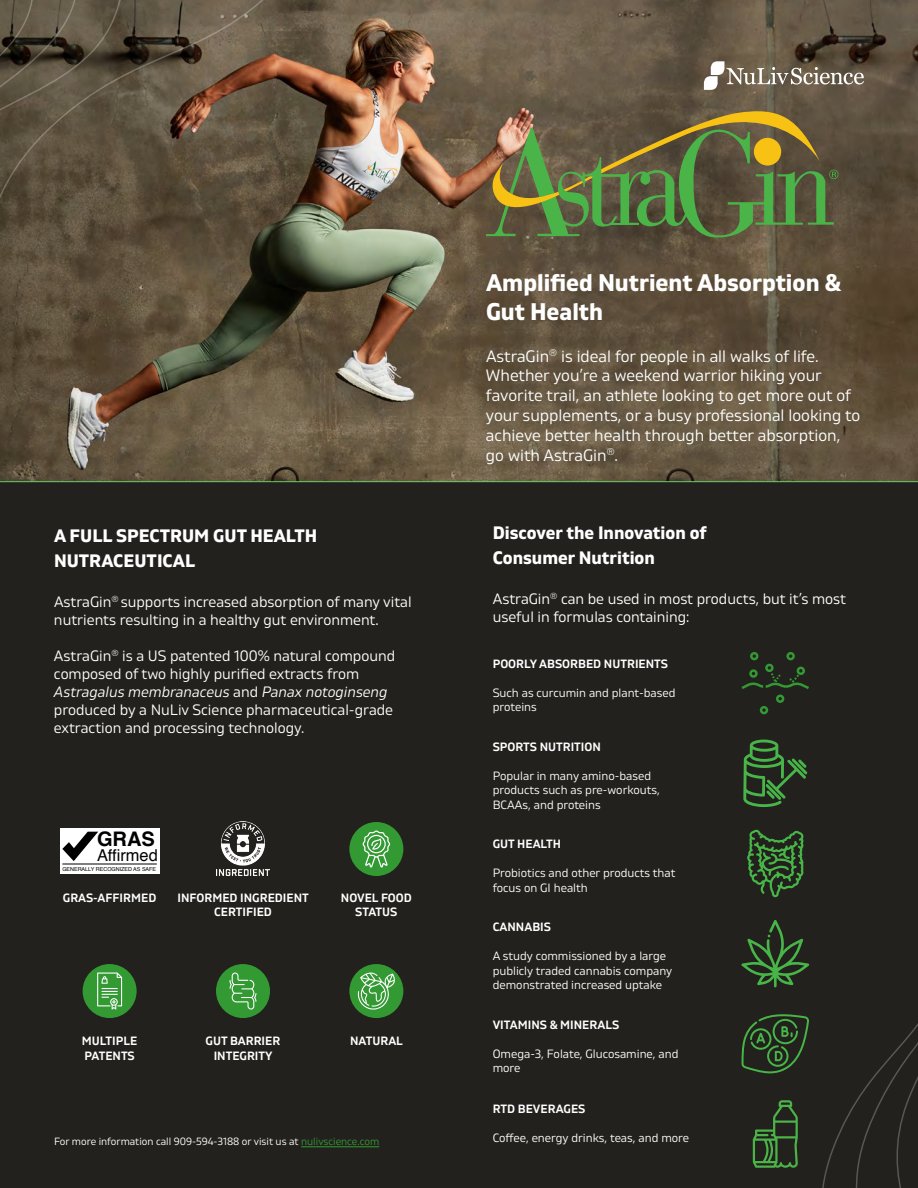
<style>
.page{position:relative;width:918px;height:1188px;background:#fff}
.page>*{position:absolute;margin:0;border:0;box-sizing:border-box;transform-origin:0 0}
.t1{font:700 24px/28.8px "Gilam";color:#fff}
.t2{font:700 20.1px "Helvetica";color:#000}
.t3{font:700 18px/25.2px "Gilam";color:#fff}
.t4{font:16.5px/19.8px "Gilam";color:#fff}
.t5{font:16.35px "Helvetica";color:#000}
.t6{font:15px/18px "Gilam";color:#fff}
.t7{font:12px/14.4px "Gilam";color:#fff}
.t8{font:600 12px/14.4px "Gilam";color:#fff;text-align:center}
.t9{font:10.5px "Gilam";color:#fff}
.t10{font:5.4px "Helvetica";color:#000}
.s1{font-style:italic}
.s2{color:#393}
</style>
<div class="page">
<div style="left:0;top:476px;width:918px;height:712px;background:#22211d"></div>
<img style="left:0;top:0;width:918px;height:481px">
<svg style="left:704px;top:61px;width:160px;height:29px;background:#867c6d"></svg>
<hr style="left:301px;top:1147px;width:78px;height:1px;background:#393">
<hr style="left:0;top:481px;width:918px;height:1px;background:#6c6">
<svg style="left:809px;top:964px;width:109px;height:224px"></svg>
<svg style="left:0;top:0;width:369px;height:400px;background:#5f523f"></svg>
<svg style="left:486px;top:111px;width:352px;height:127px;background:#676b3e"></svg>
<img style="left:216px;top:821px;width:54px;height:54px">
<div style="left:349px;top:964px;width:54px;height:54px;background:#393;border-radius:50%"></div>
<svg style="left:357px;top:972px;width:38px;height:38px"></svg>
<div style="left:60px;top:828px;width:99px;height:46px;background:#fff"></div>
<hr style="left:62px;top:864px;width:95px;height:1px;background:#000">
<svg style="left:62px;top:832px;width:36px;height:29px"></svg>
<div style="left:216px;top:964px;width:54px;height:54px;background:#393;border-radius:50%"></div>
<svg style="left:230px;top:973px;width:27px;height:37px"></svg>
<div style="left:83px;top:964px;width:54px;height:54px;background:#393;border-radius:50%"></div>
<svg style="left:97px;top:973px;width:25px;height:37px"></svg>
<div style="left:349px;top:822px;width:54px;height:54px;background:#393;border-radius:50%"></div>
<svg style="left:741px;top:920px;width:68px;height:67px"></svg>
<svg style="left:747px;top:829px;width:57px;height:68px"></svg>
<svg style="left:742px;top:1014px;width:67px;height:59px"></svg>
<svg style="left:743px;top:740px;width:64px;height:67px"></svg>
<svg style="left:760px;top:706px;width:8px;height:8px"></svg>
<svg style="left:776px;top:695px;width:8px;height:8px"></svg>
<svg style="left:742px;top:652px;width:67px;height:37px"></svg>
<svg style="left:753px;top:1100px;width:45px;height:68px"></svg>
<svg style="left:363px;top:831px;width:27px;height:37px"></svg>
<p class="t3" style="left:54px;top:522px;width:265px">A FULL SPECTRUM GUT HEALTH<br>NUTRACEUTICAL</p>
<p class="t6" style="left:54px;top:592px;width:359px">AstraGin<sup>®</sup> supports increased absorption of many vital nutrients resulting in a healthy gut environment.</p>
<p class="t6" style="left:54px;top:646px;width:343px">AstraGin<sup>®</sup> is a US patented 100% natural compound composed of two highly purified extracts from <span class="s1">Astragalus membranaceus</span> and <span class="s1">Panax notoginseng </span>produced by a NuLiv Science pharmaceutical-grade extraction and processing technology.</p>
<h2 class="t2" style="left:97px;top:823px;width:60px">GRAS</h2>
<p class="t5" style="left:97px;top:843px;width:62px">Affirmed</p>
<p class="t10" style="left:62px;top:865px;width:95px">GENERALLY RECOGNIZED AS SAFE</p>
<p class="t8" style="left:63px;top:890px;width:95px">GRAS-AFFIRMED</p>
<p class="t8" style="left:178px;top:890px;width:133px">INFORMED INGREDIENT<br>CERTIFIED</p>
<p class="t8" style="left:341px;top:890px;width:72px">NOVEL FOOD<br>STATUS</p>
<p class="t8" style="left:82px;top:1034px;width:57px;text-align:left">MULTIPLE<br>PATENTS</p>
<p class="t8" style="left:206px;top:1034px;width:76px">GUT BARRIER<br>INTEGRITY</p>
<p class="t8" style="left:350px;top:1034px;width:55px">NATURAL</p>
<p class="t9" style="left:54px;top:1134px;width:327px">For more information call 909-594-3188 or visit us at <span class="s2">nulivscience.com</span></p>
<h1 class="t1" style="left:486px;top:268px;width:357px">Amplified Nutrient Absorption &amp;<br>Gut Health</h1>
<p class="t4" style="left:486px;top:345px;width:376px">AstraGin<sup>®</sup> is ideal for people in all walks of life.<br>Whether you’re a weekend warrior hiking your favorite trail, an athlete looking to get more out of your supplements, or a busy professional looking to achieve better health through better absorption, go with AstraGin<sup>®</sup>.</p>
<p class="t3" style="left:493px;top:519px;width:215px">Discover the Innovation of<br>Consumer Nutrition</p>
<p class="t6" style="left:493px;top:589px;width:355px">AstraGin<sup>®</sup> can be used in most products, but it’s most useful in formulas containing:</p>
<p class="t8" style="left:493px;top:656px;width:177px">POORLY ABSORBED NUTRIENTS</p>
<p class="t7" style="left:493px;top:685px;width:184px">Such as curcumin and plant-based proteins</p>
<p class="t8" style="left:493px;top:739px;width:110px">SPORTS NUTRITION</p>
<p class="t7" style="left:493px;top:768px;width:169px">Popular in many amino-based products such as pre-workouts,<br>BCAAs, and proteins</p>
<p class="t8" style="left:493px;top:836px;width:70px">GUT HEALTH</p>
<p class="t7" style="left:493px;top:865px;width:184px">Probiotics and other products that focus on GI health</p>
<p class="t8" style="left:493px;top:919px;width:60px">CANNABIS</p>
<p class="t7" style="left:493px;top:948px;width:181px">A study commissioned by a large publicly traded cannabis company demonstrated increased uptake</p>
<p class="t8" style="left:493px;top:1017px;width:128px">VITAMINS &amp; MINERALS</p>
<p class="t7" style="left:493px;top:1046px;width:187px">Omega-3, Folate, Glucosamine, and more</p>
<p class="t8" style="left:493px;top:1101px;width:94px">RTD BEVERAGES</p>
<p class="t7" style="left:493px;top:1130px;width:198px">Coffee, energy drinks, teas, and more</p>
</div>
